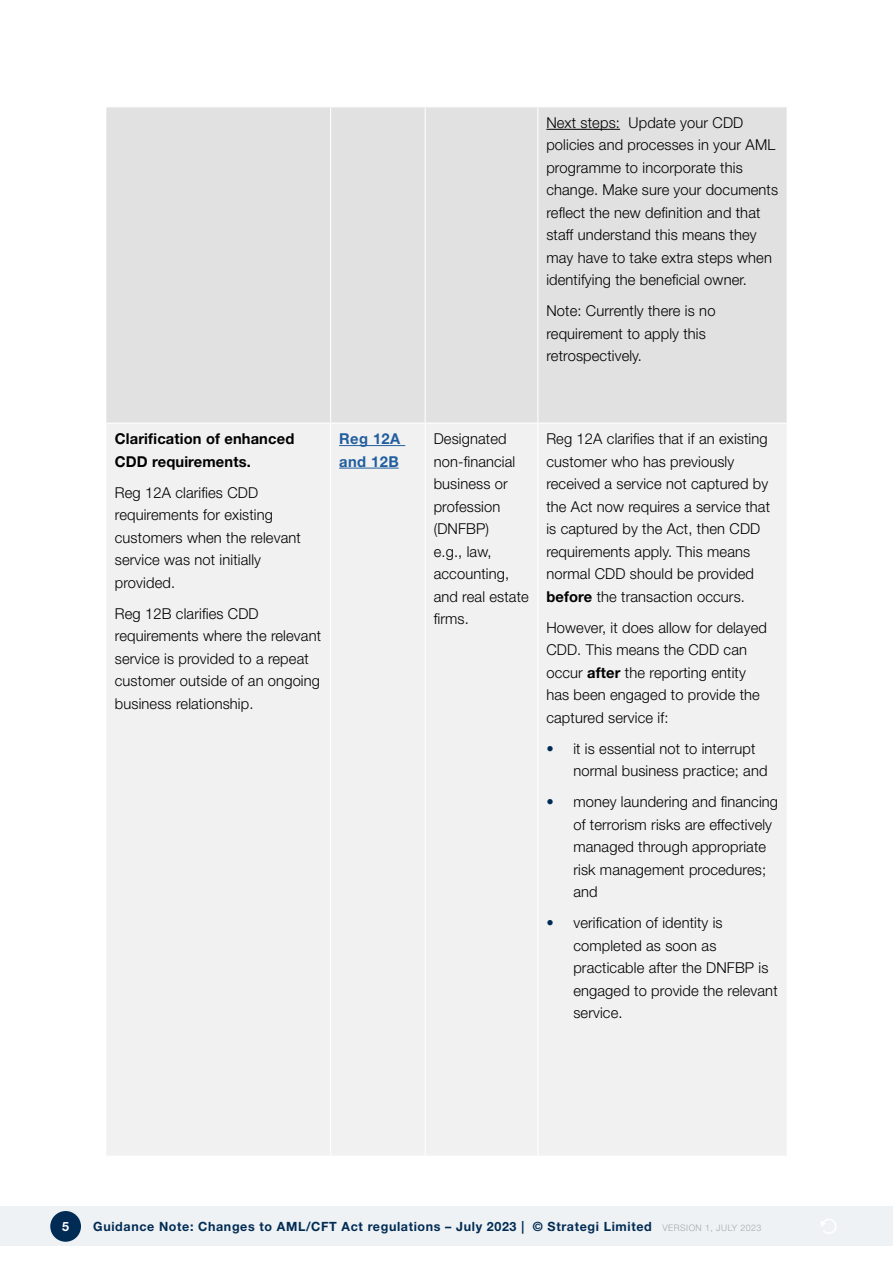
<style>
.page{position:relative;width:893px;height:1263px;background:#fff}
.page>*{position:absolute;margin:0;border:0;box-sizing:border-box;transform-origin:0 0}
.t1{font:300 15px/22.5px "Helvetica Neue LT Std";letter-spacing:.01em;color:#000}
.t2{font:700 15px/22.5px "Helvetica Neue LT Std";letter-spacing:.01em;color:#000}
.t3{font:700 15px/22.5px "Helvetica Neue LT Std";letter-spacing:.03em;color:#215e9e}
.t4{font:700 12.75px "Helvetica Neue LT Std";letter-spacing:.05em;color:#002b54}
.t5{font:700 12.75px "Helvetica Neue LT Std";color:#fff}
.s1{font-weight:700}
.s2{font-weight:700;color:#002b54}
.s3{font-weight:300;font-size:9px;color:#a2a9ad}
</style>
<div class="page">
<div style="left:0;top:1206px;width:893px;height:40px;background:#eff2f4"></div>
<svg style="left:821px;top:1219px;width:15px;height:15px"></svg>
<div style="left:50px;top:1211px;width:31px;height:31px;background:#002b54;border-radius:50%"></div>
<div style="left:106px;top:107px;width:681px;height:316px;background:#e2e1e1"></div>
<div style="left:107px;top:424px;width:679px;height:731px;background:#f1f1f1"></div>
<hr style="left:330px;top:107px;width:1px;height:316px;background:#fff">
<hr style="left:425px;top:107px;width:1px;height:316px;background:#fff">
<hr style="left:537px;top:107px;width:1px;height:316px;background:#fff">
<hr style="left:330px;top:424px;width:1px;height:731px;background:#fff">
<hr style="left:425px;top:424px;width:1px;height:731px;background:#fff">
<hr style="left:537px;top:424px;width:1px;height:731px;background:#fff">
<hr style="left:546px;top:129px;width:74px;height:1px;background:#000">
<hr style="left:339px;top:445px;width:66px;height:1px;background:#215e9e">
<hr style="left:339px;top:468px;width:60px;height:1px;background:#215e9e">
<p class="t1" style="left:546px;top:111px;width:233px">Next steps: Update your CDD policies and processes in your AML programme to incorporate this change. Make sure your documents reflect the new definition and that staff understand this means they may have to take extra steps when identifying the beneficial owner.</p>
<p class="t1" style="left:546px;top:299px;width:171px">Note: Currently there is no requirement to apply this retrospectively.</p>
<p class="t2" style="left:115px;top:427px;width:181px">Clarification of enhanced<br>CDD requirements.</p>
<p class="t1" style="left:115px;top:481px;width:187px">Reg 12A clarifies CDD requirements for existing customers when the relevant service was not initially provided.</p>
<p class="t1" style="left:115px;top:602px;width:208px">Reg 12B clarifies CDD requirements where the relevant service is provided to a repeat customer outside of an ongoing business relationship.</p>
<p class="t3" style="left:339px;top:427px;width:63px">Reg 12A and 12B</p>
<p class="t1" style="left:434px;top:427px;width:97px">Designated non-financial business or profession (DNFBP)<br>e.g., law, accounting, and real estate firms.</p>
<p class="t1" style="left:546px;top:427px;width:225px">Reg 12A clarifies that if an existing customer who has previously received a service not captured by the Act now requires a service that is captured by the Act, then CDD requirements apply. This means normal CDD should be provided <span class="s1">before</span> the transaction occurs.</p>
<p class="t1" style="left:546px;top:616px;width:222px">However, it does allow for delayed<br>CDD. This means the CDD can occur <span class="s1">after</span> the reporting entity has been engaged to provide the captured service if:</p>
<p class="t1" style="left:573px;top:737px;width:196px;text-indent:-27px"><span class="s2">•</span> it is essential not to interrupt normal business practice; and</p>
<p class="t1" style="left:573px;top:790px;width:206px;text-indent:-27px"><span class="s2">•</span> money laundering and financing of terrorism risks are effectively managed through appropriate risk management procedures; and</p>
<p class="t1" style="left:573px;top:911px;width:206px;text-indent:-27px"><span class="s2">•</span> verification of identity is completed as soon as practicable after the DNFBP is engaged to provide the relevant service.</p>
<p class="t5" style="left:62px;top:1218px;width:8px">5</p>
<p class="t4" style="left:93px;top:1218px;width:670px">Guidance Note: Changes to AML/CFT Act regulations – July 2023 | © Strategi Limited <span class="s3">VERSION 1, JULY 2023</span></p>
</div>
